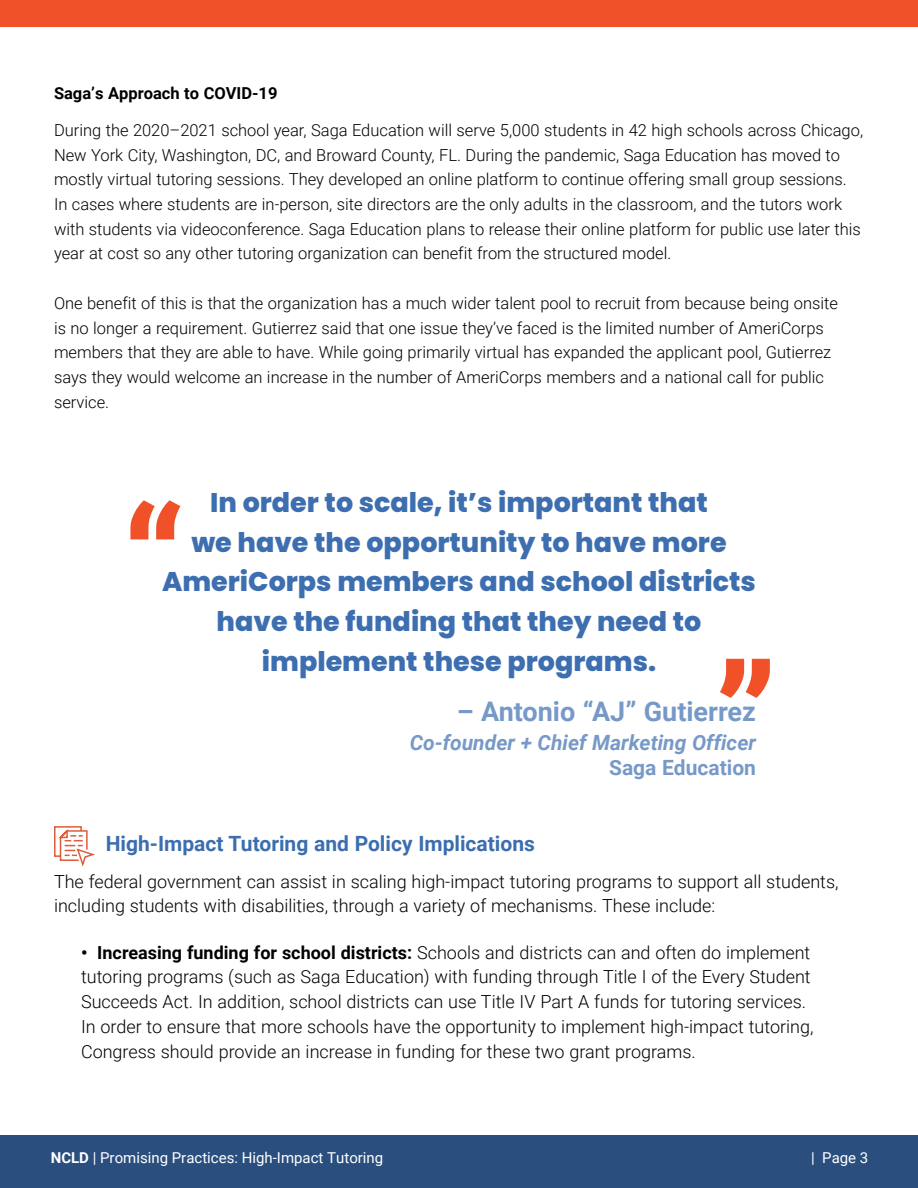
<style>
.page{position:relative;width:918px;height:1188px;background:#fff}
.page>*{position:absolute;margin:0;border:0;box-sizing:border-box;transform-origin:0 0}
.t1{font:900 150px "Roboto";color:#f05129}
.t2{font:800 27px/39.8px "Poppins";color:#3d6eb0;text-align:center}
.t3{font:700 27px "Roboto";color:#7799c8}
.t4{font:700 21px "Roboto";color:#3b6eaf}
.t5{font:italic 700 21px "Roboto";color:#7799c8}
.t6{font:700 21px "Roboto";color:#7799c8}
.t7{font:300 18px/24.8px "Roboto";color:#000}
.t8{font:300 16.5px/24.8px "Roboto";color:#000}
.t9{font:700 16.5px "Roboto";color:#000}
.t10{font:15px "Roboto";color:#fff}
.s1{font-weight:700}
</style>
<div class="page">
<div style="left:0;top:0;width:918px;height:27px;background:#f05129"></div>
<div style="left:0;top:1135px;width:918px;height:53px;background:#2a4f7e"></div>
<svg style="left:54px;top:826px;width:41px;height:41px"></svg>
<p class="t9" style="left:54px;top:82px;width:225px">Saga’s Approach to COVID-19</p>
<p class="t8" style="left:54px;top:117px;width:811px">During the 2020–2021 school year, Saga Education will serve 5,000 students in 42 high schools across Chicago, New York City, Washington, DC, and Broward County, FL. During the pandemic, Saga Education has moved to mostly virtual tutoring sessions. They developed an online platform to continue offering small group sessions.<br>In cases where students are in-person, site directors are the only adults in the classroom, and the tutors work with students via videoconference. Saga Education plans to release their online platform for public use later this year at cost so any other tutoring organization can benefit from the structured model.</p>
<p class="t8" style="left:54px;top:290px;width:785px">One benefit of this is that the organization has a much wider talent pool to recruit from because being onsite is no longer a requirement. Gutierrez said that one issue they’ve faced is the limited number of AmeriCorps members that they are able to have. While going primarily virtual has expanded the applicant pool, Gutierrez says they would welcome an increase in the number of AmeriCorps members and a national call for public service.</p>
<h2 class="t2" style="left:162px;top:483px;width:595px">In order to scale, it’s important that<br>we have the opportunity to have more AmeriCorps members and school districts have the funding that they need to implement these programs.</h2>
<h2 class="t3" style="left:457px;top:693px;width:301px">– Antonio “AJ” Gutierrez</h2>
<p class="t5" style="left:410px;top:728px;width:348px">Co-founder + Chief Marketing Officer</p>
<p class="t6" style="left:609px;top:753px;width:148px">Saga Education</p>
<h1 class="t1" style="left:122px;top:457px;width:66px">“</h1>
<h1 class="t1" style="left:778px;top:741px;width:66px;rotate:-180deg">“</h1>
<p class="t4" style="left:106px;top:829px;width:431px">High-Impact Tutoring and Policy Implications</p>
<p class="t7" style="left:54px;top:868px;width:786px">The federal government can assist in scaling high-impact tutoring programs to support all students, including students with disabilities, through a variety of mechanisms. These include:</p>
<p class="t7" style="left:81px;top:939px;width:734px"><span class="s1">• Increasing funding for school districts:</span> Schools and districts can and often do implement tutoring programs (such as Saga Education) with funding through Title I of the Every Student Succeeds Act. In addition, school districts can use Title IV Part A funds for tutoring services.<br>In order to ensure that more schools have the opportunity to implement high-impact tutoring, Congress should provide an increase in funding for these two grant programs.</p>
<p class="t10" style="left:51px;top:1147px;width:334px"><span class="s1">NCLD</span> | Promising Practices: High-Impact Tutoring</p>
<p class="t10" style="left:811px;top:1147px;width:59px">| Page 3</p>
</div>
